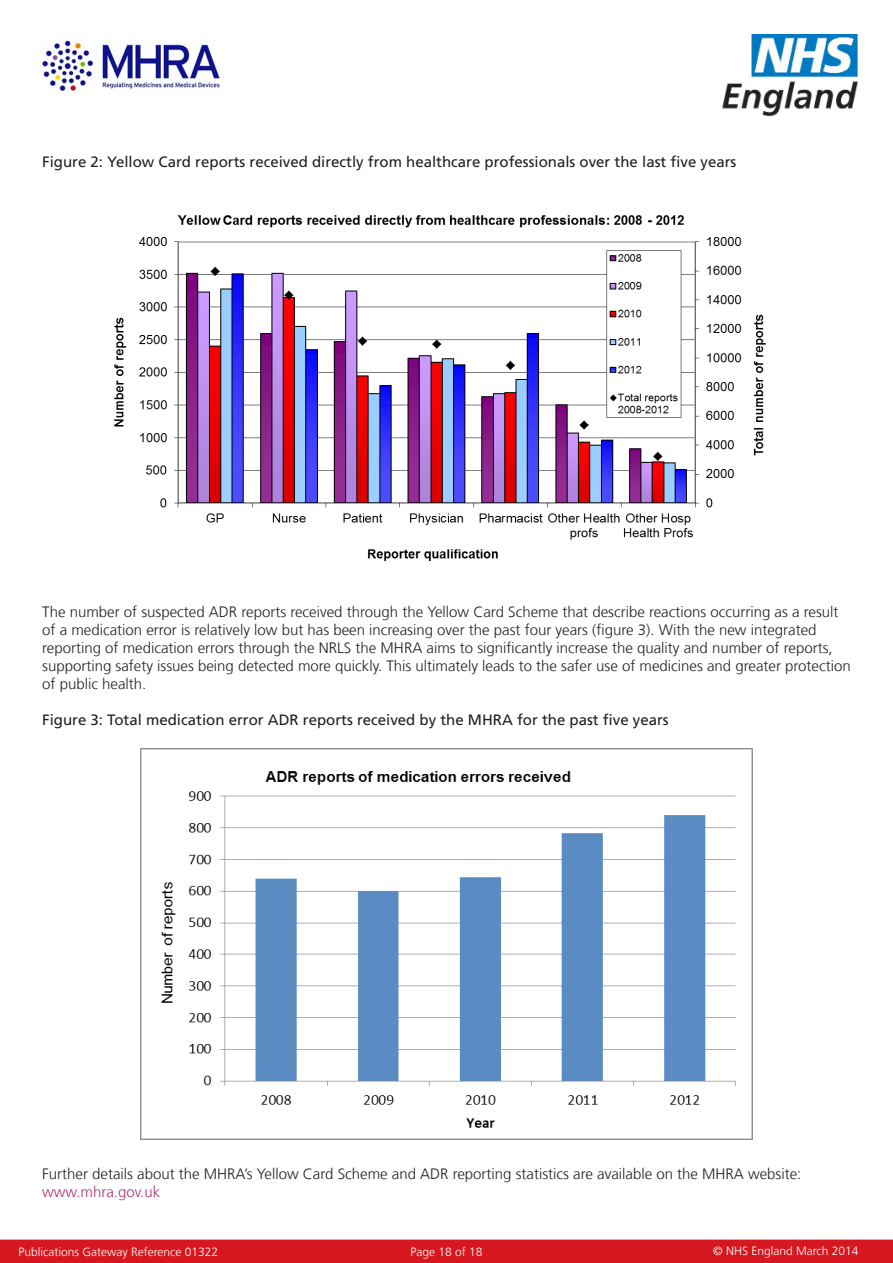
<style>
.page{position:relative;width:893px;height:1263px;background:#fff}
.page>*{position:absolute;margin:0;border:0;box-sizing:border-box;transform-origin:0 0}
.t1{font:300 15px/18px "Frutiger LT Com";color:#231f20}
.t2{font:15px "Frutiger LT Com";color:#231f20}
.t3{font:300 15px "Frutiger LT Com";color:#af3075}
.t4{font:300 12px "Frutiger LT Com";color:#fff}
</style>
<div class="page">
<img style="left:722px;top:35px;width:135px;height:82px">
<div style="left:1px;top:1240px;width:891px;height:22px;background:#d7171f"></div>
<div style="left:0;top:1239px;width:893px;height:24px;border:2px solid #d7171f"></div>
<img style="left:42px;top:40px;width:178px;height:51px">
<img style="left:141px;top:748px;width:611px;height:391px">
<img style="left:114px;top:215px;width:652px;height:346px">
<p class="t2" style="left:42px;top:153px;width:696px">Figure 2: Yellow Card reports received directly from healthcare professionals over the last five years</p>
<p class="t1" style="left:42px;top:603px;width:810px">The number of suspected ADR reports received through the Yellow Card Scheme that describe reactions occurring as a result of a medication error is relatively low but has been increasing over the past four years (figure 3). With the new integrated reporting of medication errors through the NRLS the MHRA aims to significantly increase the quality and number of reports, supporting safety issues being detected more quickly. This ultimately leads to the safer use of medicines and greater protection of public health.</p>
<p class="t2" style="left:42px;top:711px;width:628px">Figure 3: Total medication error ADR reports received by the MHRA for the past five years</p>
<p class="t1" style="left:42px;top:1165px;width:761px">Further details about the MHRA’s Yellow Card Scheme and ADR reporting statistics are available on the MHRA website:</p>
<p class="t3" style="left:42px;top:1183px;width:120px">www.mhra.gov.uk</p>
<p class="t4" style="left:18px;top:1244px;width:201px">Publications Gateway Reference 01322</p>
<p class="t4" style="left:713px;top:1244px;width:147px">© NHS England March 2014</p>
<p class="t4" style="left:410px;top:1245px;width:74px">Page 18 of 18</p>
</div>
